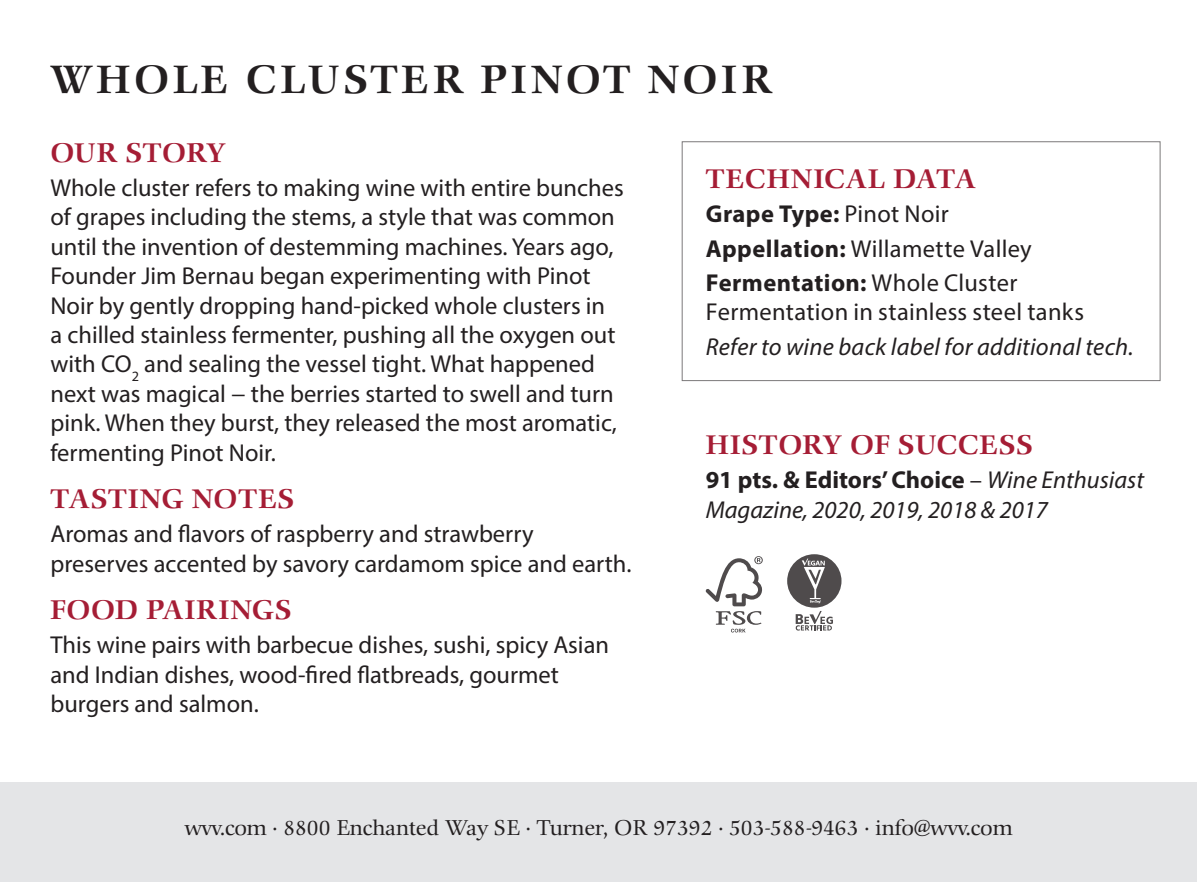
<style>
.page{position:relative;width:1197px;height:882px;background:#fff}
.page>*{position:absolute;margin:0;border:0;box-sizing:border-box;transform-origin:0 0}
.t1{font:500 38.5px "Comenius Antiqua";letter-spacing:.095em;color:#231f20}
.t2{font:500 26.25px "Comenius Antiqua";letter-spacing:.025em;color:#a51d35}
.t3{font:24.5px/29.4px "Myriad Pro";color:#231f20}
.t4{font:italic 24.5px/29.4px "Myriad Pro";letter-spacing:.005em;color:#231f20}
.t5{font:700 24.5px "Myriad Pro";letter-spacing:.02em;color:#231f20}
.t6{font:21px "Comenius Antiqua";color:#231f20}
.s1{font-weight:400}
.s2{font-weight:700}
.s3{font-weight:700;font-style:normal}
.s4{font-style:normal}
</style>
<div class="page">
<div style="left:0;top:783px;width:1197px;height:99px;background:#e4e5e7"></div>
<svg style="left:705px;top:556px;width:58px;height:77px"></svg>
<svg style="left:787px;top:554px;width:55px;height:77px"></svg>
<p class="t1" style="left:50px;top:58px;width:723px">WHOLE CLUSTER PINOT NOIR</p>
<p class="t2" style="left:50px;top:138px;width:177px">OUR STORY</p>
<p class="t3" style="left:50px;top:173px;width:575px">Whole cluster refers to making wine with entire bunches of grapes including the stems, a style that was common until the invention of destemming machines. Years ago, Founder Jim Bernau began experimenting with Pinot Noir by gently dropping hand-picked whole clusters in<br>a chilled stainless fermenter, pushing all the oxygen out with CO<sub>2</sub> and sealing the vessel tight. What happened next was magical − the berries started to swell and turn pink. When they burst, they released the most aromatic, fermenting Pinot Noir.</p>
<p class="t2" style="left:50px;top:484px;width:246px">TASTING NOTES</p>
<p class="t3" style="left:50px;top:519px;width:583px">Aromas and flavors of raspberry and strawberry preserves accented by savory cardamom spice and earth.</p>
<p class="t2" style="left:50px;top:595px;width:243px">FOOD PAIRINGS</p>
<p class="t3" style="left:50px;top:630px;width:560px">This wine pairs with barbecue dishes, sushi, spicy Asian and Indian dishes, wood-fired flatbreads, gourmet burgers and salmon.</p>
<p class="t2" style="left:706px;top:164px;width:271px">TECHNICAL DATA</p>
<p class="t5" style="left:706px;top:198px;width:245px">Grape Type: <span class="s1">Pinot Noir</span></p>
<p class="t3" style="left:706px;top:233px;width:328px"><span class="s2">Appellation:</span> Willamette Valley</p>
<p class="t3" style="left:706px;top:268px;width:380px"><span class="s2">Fermentation:</span> Whole Cluster<br>Fermentation in stainless steel tanks</p>
<p class="t4" style="left:706px;top:332px;width:430px">Refer to wine back label for additional tech.</p>
<p class="t2" style="left:706px;top:430px;width:329px">HISTORY OF SUCCESS</p>
<p class="t4" style="left:706px;top:465px;width:440px"><span class="s3">91 pts. &amp; Editors’ Choice</span> <span class="s4">–</span> Wine Enthusiast<br>Magazine, 2020, 2019, 2018 &amp; 2017</p>
<p class="t6" style="left:185px;top:816px;width:830px">wvv.com · 8800 Enchanted Way SE · Turner, OR 97392 · 503-588-9463 · info@wvv.com</p>
</div>
